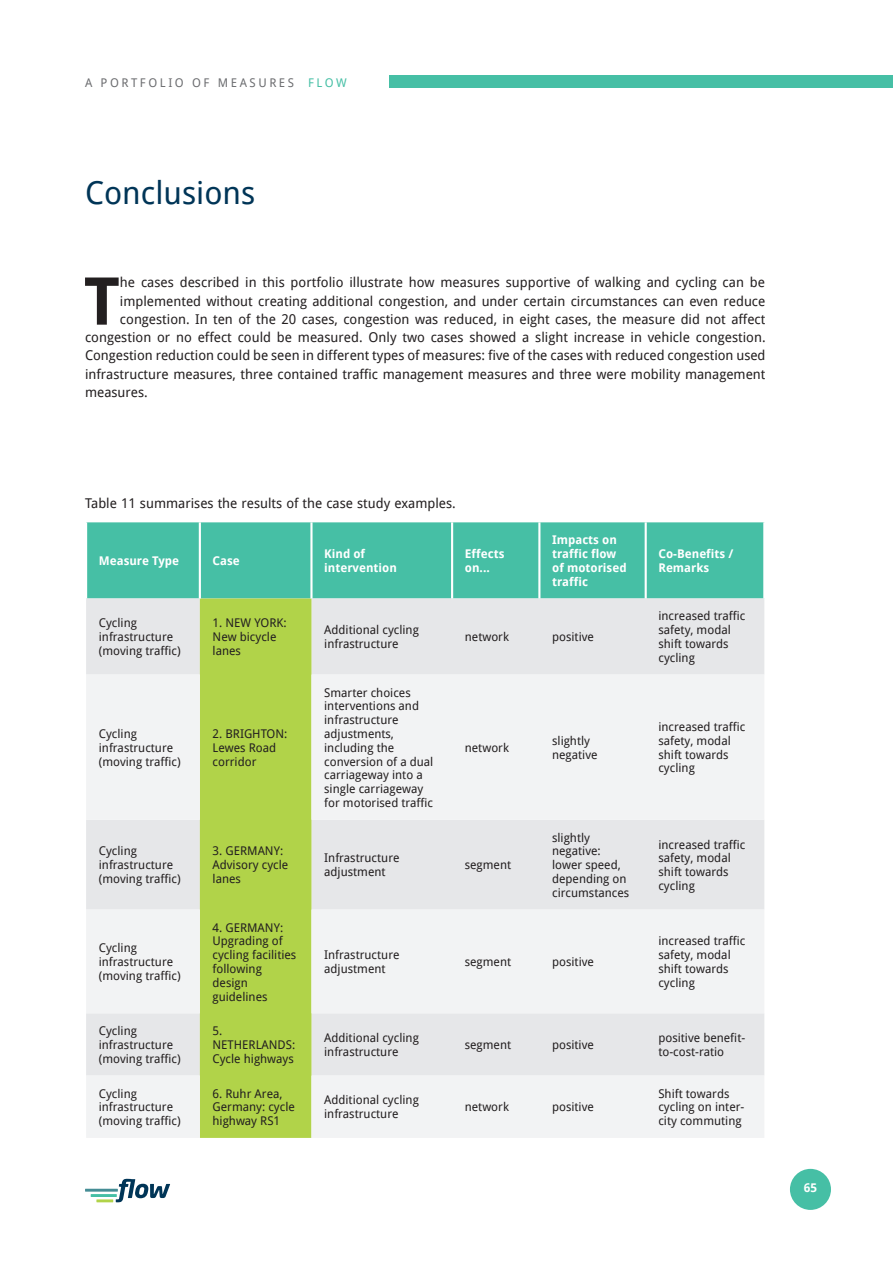
<style>
.page{position:relative;width:893px;height:1263px;background:#fff}
.page>*{position:absolute;margin:0;border:0;box-sizing:border-box;transform-origin:0 0}
.t1{font:700 66px "Droid Sans";color:#231f20}
.Heading_2{font:31.5px "Droid Sans";color:#003557}
.text{font:13.5px "Droid Sans";color:#231f20}
.t2{font:12px/13.8px "Droid Sans";color:#231f20}
.t3{font:700 12px/13.8px "Droid Sans";color:#fff}
.t4{font:12px "Droid Sans";letter-spacing:.215em;color:#6c6d70}
.s1{color:#46bfa5}
</style>
<div class="page">
<div style="left:389px;top:76px;width:504px;height:12px;background:#46bfa5"></div>
<div style="left:790px;top:1169px;width:41px;height:41px;background:#46bfa5;border-radius:50%"></div>
<hr style="left:91px;top:1194px;width:26px;height:3px;background:#46bfa5">
<hr style="left:96px;top:1199px;width:17px;height:3px;background:#b1d349">
<hr style="left:85px;top:1189px;width:33px;height:2px;background:#458d95">
<svg style="left:116px;top:1179px;width:54px;height:23px"></svg>
<div style="left:87px;top:522px;width:676px;height:76px;background:#46bfa5"></div>
<div style="left:86px;top:598px;width:678px;height:77px;background:#e6e7e9"></div>
<div style="left:200px;top:598px;width:111px;height:77px;background:#b1d349"></div>
<svg style="left:86px;top:675px;width:678px;height:463px;fill:#f2f3f4"></svg>
<hr style="left:199px;top:522px;width:2px;height:76px;background:#fff">
<hr style="left:310px;top:522px;width:3px;height:76px;background:#fff">
<hr style="left:451px;top:522px;width:2px;height:76px;background:#fff">
<hr style="left:538px;top:522px;width:2px;height:76px;background:#fff">
<hr style="left:645px;top:522px;width:2px;height:76px;background:#fff">
<p class="t4" style="left:85px;top:75px;width:263px">A PORTFOLIO OF MEASURES <span class="s1">FLOW</span></p>
<p class="Heading_2" style="left:85px;top:171px;width:172px">Conclusions</p>
<p class="t1" style="left:84px;top:254px;width:38px">T</p>
<p class="text" style="left:120px;top:273px;width:647px">he cases described in this portfolio illustrate how measures supportive of walking and cycling can be</p>
<p class="text" style="left:120px;top:292px;width:647px">implemented without creating additional congestion, and under certain circumstances can even reduce</p>
<p class="text" style="left:120px;top:310px;width:647px">congestion. In ten of the 20 cases, congestion was reduced, in eight cases, the measure did not affect</p>
<p class="text" style="left:85px;top:328px;width:682px">congestion or no effect could be measured. Only two cases showed a slight increase in vehicle congestion.</p>
<p class="text" style="left:85px;top:346px;width:682px">Congestion reduction could be seen in different types of measures: five of the cases with reduced congestion used</p>
<p class="text" style="left:85px;top:364px;width:682px">infrastructure measures, three contained traffic management measures and three were mobility management</p>
<p class="text" style="left:85px;top:383px;width:64px">measures.</p>
<p class="text" style="left:85px;top:494px;width:372px">Table 11 summarises the results of the case study examples.</p>
<p class="t3" style="left:99px;top:553px;width:82px">Measure Type</p>
<p class="t3" style="left:213px;top:553px;width:29px">Case</p>
<p class="t3" style="left:324px;top:546px;width:74px">Kind of intervention</p>
<p class="t3" style="left:465px;top:546px;width:41px">Effects on...</p>
<p class="t3" style="left:552px;top:533px;width:76px">Impacts on traffic flow of motorised traffic</p>
<p class="t2" style="left:99px;top:616px;width:83px">Cycling infrastructure (moving traffic)</p>
<p class="t2" style="left:213px;top:616px;width:75px">1. NEW YORK:<br>New bicycle lanes</p>
<p class="t2" style="left:324px;top:623px;width:96px">Additional cycling infrastructure</p>
<p class="t2" style="left:465px;top:629px;width:46px">network</p>
<p class="t2" style="left:552px;top:629px;width:43px">positive</p>
<p class="t2" style="left:99px;top:726px;width:83px">Cycling infrastructure (moving traffic)</p>
<p class="t2" style="left:213px;top:726px;width:76px">2. BRIGHTON:<br>Lewes Road corridor</p>
<p class="t2" style="left:324px;top:685px;width:111px">Smarter choices interventions and infrastructure adjustments, including the conversion of a dual carriageway into a single carriageway for motorised traffic</p>
<p class="t2" style="left:465px;top:740px;width:46px">network</p>
<p class="t2" style="left:552px;top:733px;width:47px">slightly negative</p>
<p class="t3" style="left:658px;top:546px;width:76px">Co-Benefits /<br>Remarks</p>
<p class="t2" style="left:658px;top:609px;width:88px">increased traffic safety, modal shift towards cycling</p>
<p class="t2" style="left:658px;top:719px;width:88px">increased traffic safety, modal shift towards cycling</p>
<p class="t2" style="left:99px;top:844px;width:83px">Cycling infrastructure (moving traffic)</p>
<p class="t2" style="left:213px;top:844px;width:77px">3. GERMANY:<br>Advisory cycle lanes</p>
<p class="t2" style="left:324px;top:851px;width:77px">Infrastructure adjustment</p>
<p class="t2" style="left:465px;top:858px;width:48px">segment</p>
<p class="t2" style="left:552px;top:830px;width:79px">slightly negative: lower speed, depending on circumstances</p>
<p class="t2" style="left:658px;top:837px;width:88px">increased traffic safety, modal shift towards cycling</p>
<p class="t2" style="left:99px;top:941px;width:83px">Cycling infrastructure (moving traffic)</p>
<p class="t2" style="left:213px;top:920px;width:85px">4. GERMANY:<br>Upgrading of cycling facilities following design guidelines</p>
<p class="t2" style="left:324px;top:947px;width:77px">Infrastructure adjustment</p>
<p class="t2" style="left:465px;top:954px;width:48px">segment</p>
<p class="t2" style="left:552px;top:954px;width:43px">positive</p>
<p class="t2" style="left:658px;top:934px;width:88px">increased traffic safety, modal shift towards cycling</p>
<p class="t2" style="left:99px;top:1024px;width:83px">Cycling infrastructure (moving traffic)</p>
<p class="t2" style="left:213px;top:1024px;width:84px">5.<br>NETHERLANDS:<br>Cycle highways</p>
<p class="t2" style="left:324px;top:1030px;width:96px">Additional cycling infrastructure</p>
<p class="t2" style="left:465px;top:1037px;width:48px">segment</p>
<p class="t2" style="left:552px;top:1037px;width:43px">positive</p>
<p class="t2" style="left:658px;top:1030px;width:88px">positive benefit&shy;to-cost-ratio</p>
<p class="t2" style="left:99px;top:1086px;width:83px">Cycling infrastructure (moving traffic)</p>
<p class="t2" style="left:213px;top:1086px;width:84px">6. Ruhr Area,<br>Germany: cycle highway RS1</p>
<p class="t2" style="left:324px;top:1093px;width:96px">Additional cycling infrastructure</p>
<p class="t2" style="left:465px;top:1100px;width:46px">network</p>
<p class="t2" style="left:552px;top:1100px;width:43px">positive</p>
<p class="t2" style="left:658px;top:1086px;width:88px">Shift towards cycling on inter&shy;city commuting</p>
<p class="t3" style="left:804px;top:1180px;width:15px">65</p>
</div>
